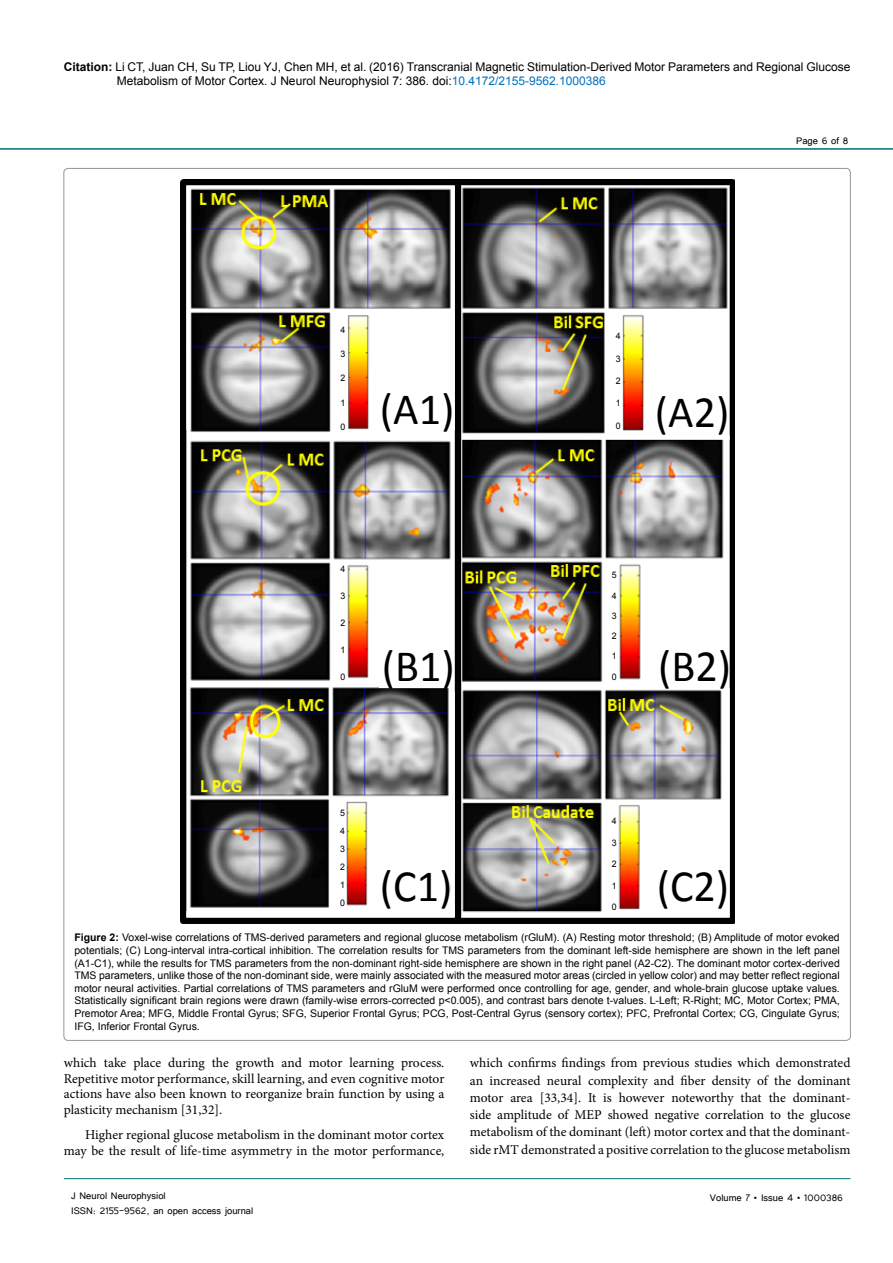
<style>
.page{position:relative;width:893px;height:1263px;background:#fff}
.page>*{position:absolute;margin:0;border:0;box-sizing:border-box;transform-origin:0 0}
.t1{font:45px "Calibri";color:#000}
.t2{font:13.5px/17.2px "Minion Pro";color:#000;text-align:justify}
.t3{font:12px/14.4px "Arial";color:#000}
.t4{font:12px "Tunga";color:#000}
.t5{font:10.5px/12.6px "Arial";color:#000;text-align:justify}
.t6{font:9px/18px "Arial";color:#000;text-align:justify}
.s1{font-weight:700}
.s2{color:#0072bc}
</style>
<div class="page">
<hr style="left:0;top:148px;width:893px;height:2px;background:#007071">
<hr style="left:64px;top:1178px;width:786px;height:1px;background:#007071">
<img style="left:180px;top:179px;width:554px;height:745px">
<div style="left:612px;top:328px;width:9px;height:104px;background:#fff"></div>
<div style="left:338px;top:324px;width:9px;height:108px;background:#fff"></div>
<div style="left:380px;top:389px;width:73px;height:46px;background:#fff"></div>
<div style="left:655px;top:389px;width:73px;height:46px;background:#fff"></div>
<div style="left:658px;top:645px;width:70px;height:44px;background:#fff"></div>
<div style="left:609px;top:571px;width:9px;height:111px;background:#fff"></div>
<div style="left:380px;top:648px;width:73px;height:39px;background:#fff"></div>
<div style="left:338px;top:563px;width:8px;height:120px;background:#fff"></div>
<div style="left:336px;top:807px;width:10px;height:100px;background:#fff"></div>
<div style="left:382px;top:861px;width:68px;height:51px;background:#fff"></div>
<div style="left:608px;top:816px;width:9px;height:96px;background:#fff"></div>
<div style="left:651px;top:861px;width:77px;height:51px;background:#fff"></div>
<p class="t3" style="left:117px;top:60px;width:735px;text-indent:-53px"><span class="s1">Citation:</span> Li CT, Juan CH, Su TP, Liou YJ, Chen MH, et al. (2016) Transcranial Magnetic Stimulation-Derived Motor Parameters and Regional Glucose<br>Metabolism of Motor Cortex. J Neurol Neurophysiol 7: 386. doi:<span class="s2">10.4172/2155-9562.1000386</span></p>
<p class="t4" style="left:796px;top:133px;width:54px">Page 6 of 8</p>
<p class="t6" style="left:340px;top:321px;width:6px">4</p>
<p class="t6" style="left:340px;top:345px;width:6px">3</p>
<p class="t6" style="left:340px;top:369px;width:6px">2</p>
<p class="t6" style="left:340px;top:394px;width:6px">1</p>
<p class="t6" style="left:340px;top:418px;width:6px">0</p>
<p class="t1" style="left:380px;top:381px;width:76px">(A1)</p>
<p class="t6" style="left:616px;top:327px;width:6px">4</p>
<p class="t6" style="left:616px;top:350px;width:6px">3</p>
<p class="t6" style="left:616px;top:372px;width:6px">2</p>
<p class="t6" style="left:616px;top:394px;width:6px">1</p>
<p class="t6" style="left:616px;top:416px;width:6px">0</p>
<p class="t1" style="left:655px;top:384px;width:76px">(A2)</p>
<p class="t6" style="left:340px;top:560px;width:6px">4</p>
<p class="t6" style="left:340px;top:587px;width:6px">3</p>
<p class="t6" style="left:340px;top:614px;width:6px">2</p>
<p class="t6" style="left:340px;top:641px;width:6px">1</p>
<p class="t6" style="left:340px;top:668px;width:6px">0</p>
<p class="t1" style="left:382px;top:637px;width:74px">(B1)</p>
<p class="t6" style="left:612px;top:566px;width:6px">5</p>
<p class="t6" style="left:612px;top:586px;width:6px">4</p>
<p class="t6" style="left:612px;top:607px;width:6px">3</p>
<p class="t6" style="left:612px;top:627px;width:6px">2</p>
<p class="t6" style="left:612px;top:647px;width:6px">1</p>
<p class="t6" style="left:612px;top:667px;width:6px">0</p>
<p class="t1" style="left:658px;top:637px;width:74px">(B2)</p>
<p class="t6" style="left:340px;top:804px;width:6px">5<br>4<br>3<br>2<br>1<br>0</p>
<p class="t6" style="left:612px;top:812px;width:6px">4</p>
<p class="t6" style="left:612px;top:834px;width:6px">3</p>
<p class="t6" style="left:612px;top:855px;width:6px">2</p>
<p class="t6" style="left:612px;top:876px;width:6px">1</p>
<p class="t6" style="left:612px;top:898px;width:6px">0</p>
<p class="t1" style="left:380px;top:858px;width:74px">(C1)</p>
<p class="t1" style="left:657px;top:858px;width:74px">(C2)</p>
<p class="t5" style="left:74px;top:931px;width:767px"><span class="s1">Figure 2:</span> Voxel-wise correlations of TMS-derived parameters and regional glucose metabolism (rGluM). (A) Resting motor threshold; (B) Amplitude of motor evoked potentials; (C) Long-interval intra-cortical inhibition. The correlation results for TMS parameters from the dominant left-side hemisphere are shown in the left panel (A1-C1), while the results for TMS parameters from the non-dominant right-side hemisphere are shown in the right panel (A2-C2). The dominant motor cortex-derived TMS parameters, unlike those of the non-dominant side, were mainly associated with the measured motor areas (circled in yellow color) and may better reflect regional motor neural activities. Partial correlations of TMS parameters and rGluM were performed once controlling for age, gender, and whole-brain glucose uptake values.<br>Statistically significant brain regions were drawn (family-wise errors-corrected p&lt;0.005), and contrast bars denote t-values. L-Left; R-Right; MC, Motor Cortex; PMA, Premotor Area; MFG, Middle Frontal Gyrus; SFG, Superior Frontal Gyrus; PCG, Post-Central Gyrus (sensory cortex); PFC, Prefrontal Cortex; CG, Cingulate Gyrus; IFG, Inferior Frontal Gyrus.</p>
<p class="t2" style="left:64px;top:1055px;width:382px;line-height:15.6px">which take place during the growth and motor learning process.<br>Repetitive motor performance, skill learning, and even cognitive motor actions have also been known to reorganize brain function by using a plasticity mechanism [31,32].</p>
<p class="t2" style="left:64px;top:1126px;width:382px;line-height:16.2px;text-align:right">Higher regional glucose metabolism in the dominant motor cortex may be the result of life-time asymmetry in the motor performance,</p>
<p class="t2" style="left:470px;top:1054px;width:382px">which confirms findings from previous studies which demonstrated an increased neural complexity and fiber density of the dominant motor area [33,34]. It is however noteworthy that the dominant&shy;side amplitude of MEP showed negative correlation to the glucose metabolism of the dominant (left) motor cortex and that the dominant&shy;side rMT demonstrated a positive correlation to the glucose metabolism</p>
<p class="t4" style="left:71px;top:1188px;width:96px">J Neurol Neurophysiol</p>
<p class="t4" style="left:710px;top:1190px;width:134px">Volume 7 • Issue 4 • 1000386</p>
<p class="t4" style="left:71px;top:1202px;width:184px">ISSN: 2155-9562, an open access journal</p>
</div>
